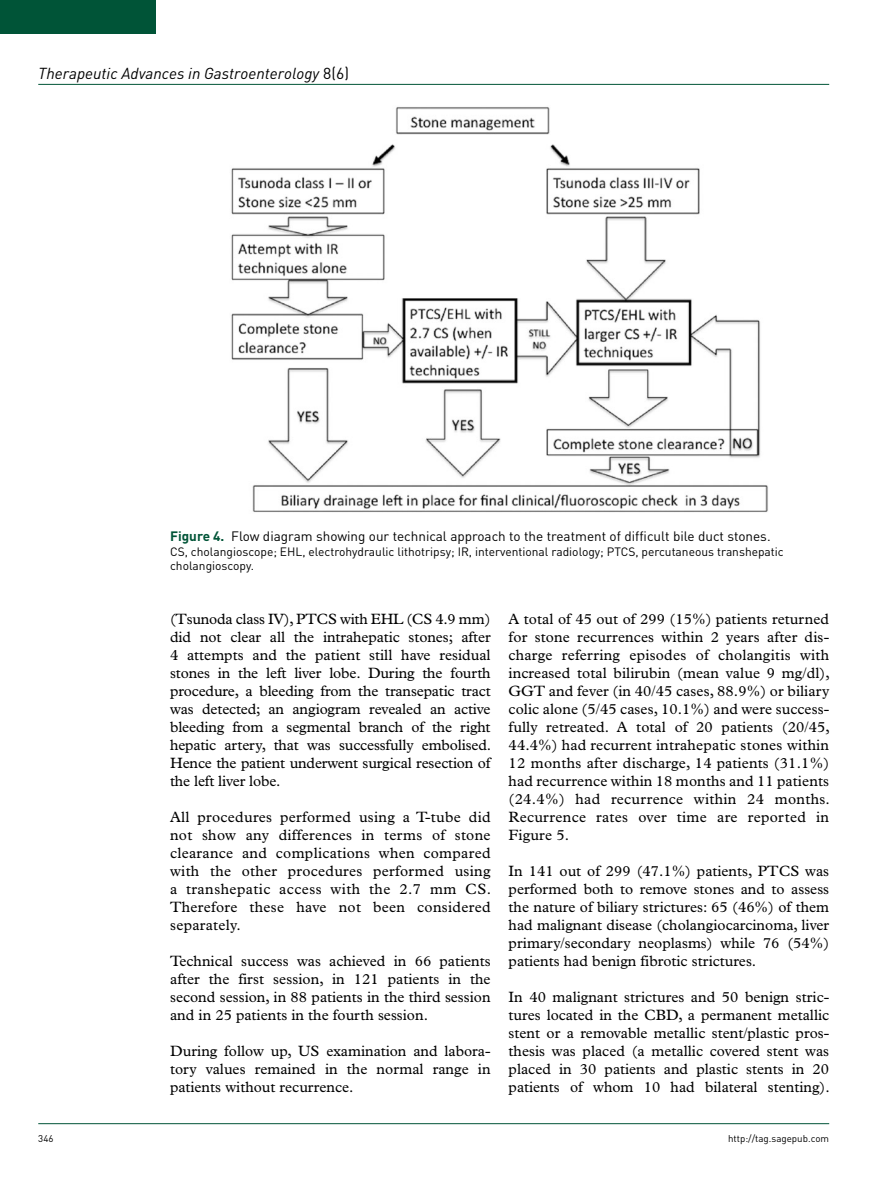
<style>
.page{position:relative;width:893px;height:1191px;background:#fff}
.page>*{position:absolute;margin:0;border:0;box-sizing:border-box;transform-origin:0 0}
.t1{font:italic 15.75px "DIN";color:#000}
.t2{font:15px/18px "Plantin Std";color:#000;text-align:justify}
.t3{font:13.5px "DIN";color:#000}
.t4{font:12px/14.2px "DIN";color:#000}
.t5{font:9.75px "DIN";color:#000}
.s1{font-style:normal}
.s2{font-weight:700;color:#005437}
</style>
<div class="page">
<hr style="left:38px;top:84px;width:791px;height:1px;background:#005437">
<hr style="left:38px;top:1123px;width:791px;height:1px;background:#005437">
<div style="left:0;top:0;width:155px;height:34px;background:#005437"></div>
<img style="left:231px;top:107px;width:537px;height:405px">
<p class="t1" style="left:38px;top:63px;width:312px">Therapeutic Advances in Gastroenterology <span class="s1">8(6)</span></p>
<p class="t3" style="left:170px;top:528px;width:602px"><span class="s2">Figure 4.</span> Flow diagram showing our technical approach to the treatment of difficult bile duct stones.</p>
<p class="t4" style="left:170px;top:544px;width:615px">CS, cholangioscope; EHL, electrohydraulic lithotripsy; IR, interventional radiology; PTCS, percutaneous transhepatic cholangioscopy.</p>
<p class="t2" style="left:170px;top:610px;width:323px">(Tsunoda class IV), PTCS with EHL (CS 4.9 mm) did not clear all the intrahepatic stones; after 4 attempts and the patient still have residual stones in the left liver lobe. During the fourth procedure, a bleeding from the transepatic tract was detected; an angiogram revealed an active bleeding from a segmental branch of the right hepatic artery, that was successfully embolised.<br>Hence the patient underwent surgical resection of the left liver lobe.</p>
<p class="t2" style="left:170px;top:808px;width:323px">All procedures performed using a T-tube did not show any differences in terms of stone clearance and complications when compared with the other procedures performed using a transhepatic access with the 2.7 mm CS.<br>Therefore these have not been considered separately.</p>
<p class="t2" style="left:170px;top:952px;width:322px">Technical success was achieved in 66 patients after the first session, in 121 patients in the second session, in 88 patients in the third session and in 25 patients in the fourth session.</p>
<p class="t2" style="left:170px;top:1042px;width:322px">During follow up, US examination and labora&shy;tory values remained in the normal range in patients without recurrence.</p>
<p class="t2" style="left:509px;top:610px;width:323px">A total of 45 out of 299 (15%) patients returned for stone recurrences within 2 years after dis&shy;charge referring episodes of cholangitis with increased total bilirubin (mean value 9 mg/dl), GGT and fever (in 40/45 cases, 88.9%) or biliary colic alone (5/45 cases, 10.1%) and were success&shy;fully retreated. A total of 20 patients (20/45, 44.4%) had recurrent intrahepatic stones within 12 months after discharge, 14 patients (31.1%) had recurrence within 18 months and 11 patients (24.4%) had recurrence within 24 months.<br>Recurrence rates over time are reported in Figure 5.</p>
<p class="t2" style="left:509px;top:862px;width:322px">In 141 out of 299 (47.1%) patients, PTCS was performed both to remove stones and to assess the nature of biliary strictures: 65 (46%) of them had malignant disease (cholangiocarcinoma, liver primary/secondary neoplasms) while 76 (54%) patients had benign fibrotic strictures.</p>
<p class="t2" style="left:509px;top:988px;width:323px">In 40 malignant strictures and 50 benign stric&shy;tures located in the CBD, a permanent metallic stent or a removable metallic stent/plastic pros&shy;thesis was placed (a metallic covered stent was placed in 30 patients and plastic stents in 20 patients of whom 10 had bilateral stenting).</p>
<p class="t5" style="left:38px;top:1132px;width:17px">346</p>
<p class="t5" style="left:728px;top:1132px;width:103px">http://tag.sagepub.com</p>
</div>
